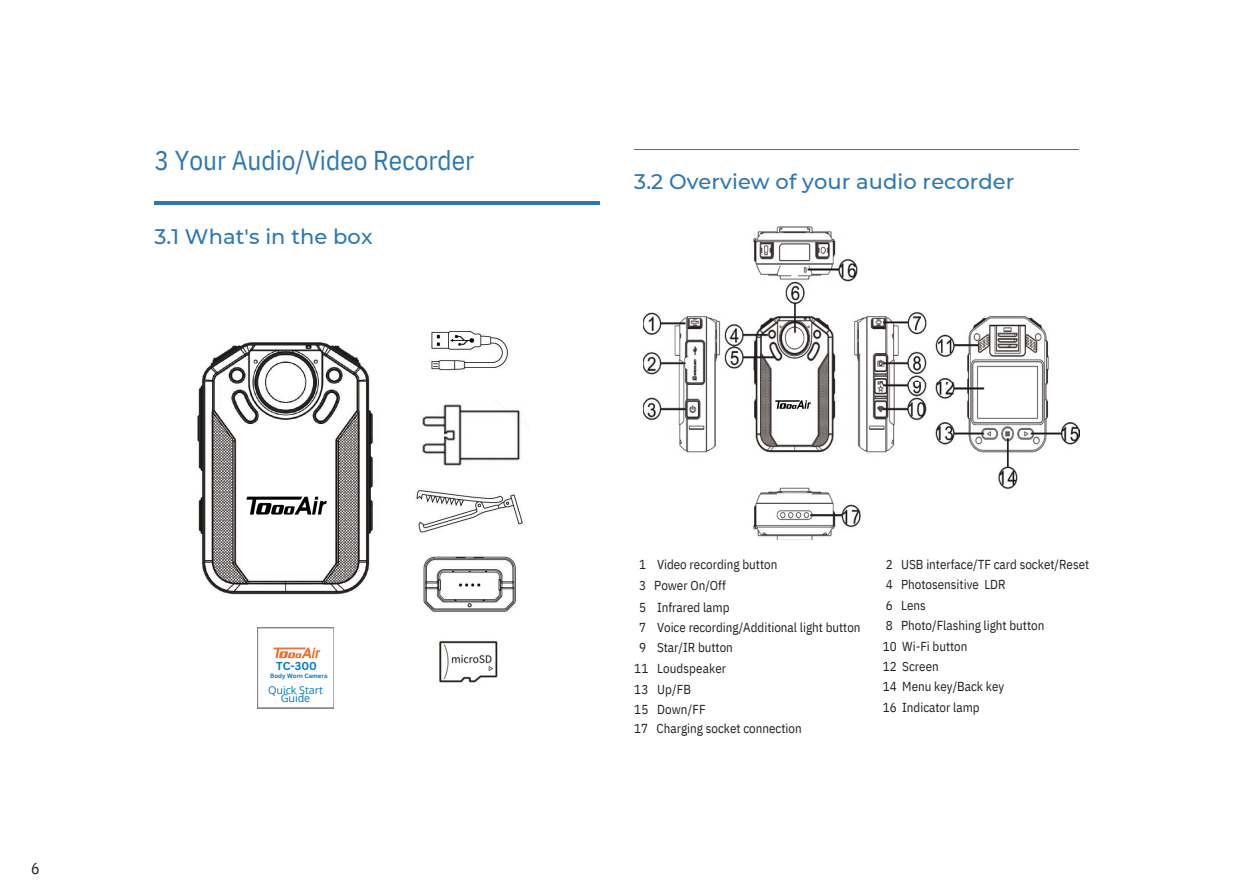
<style>
.page{position:relative;width:1233px;height:894px;background:#fff}
.page>*{position:absolute;margin:0;border:0;box-sizing:border-box;transform-origin:0 0}
.t1{font:27.15px "IBM Plex Sans Cond";color:#2c77b4}
.t2{font:500 21px "Montserrat";letter-spacing:.005em;color:#2c77b4}
.t3{font:15.75px "IBM Plex Sans Cond";color:#231f20}
.t4{font:12.9px/20.4px "IBM Plex Sans Cond";color:#231f20}
.t5{font:700 11.1px "Canva Sans";color:#0078c2}
.t6{font:10.8px/8.1px "Open Sans";letter-spacing:-.005em;color:#0078c2;text-align:center}
.t7{font:700 6.15px "Canva Sans";color:#0078c2}
</style>
<div class="page">
<hr style="left:154px;top:201px;width:445px;height:3px;background:#2c77b4">
<img style="left:197px;top:331px;width:326px;height:281px">
<hr style="left:634px;top:149px;width:445px;height:1px;background:#2c77b4">
<img style="left:643px;top:226px;width:436px;height:313px">
<svg style="left:241px;top:489px;width:86px;height:32px"></svg>
<svg style="left:774px;top:389px;width:40px;height:33px"></svg>
<img style="left:246px;top:496px;width:80px;height:18px">
<img style="left:776px;top:400px;width:35px;height:8px">
<img style="left:418px;top:400px;width:105px;height:66px">
<img style="left:439px;top:640px;width:59px;height:43px">
<div style="left:412px;top:429px;width:32px;height:12px;background:#fff"></div>
<svg style="left:257px;top:627px;width:77px;height:81px"></svg>
<h2 class="t1" style="left:154px;top:142px;width:321px">3 Your Audio/Video Recorder</h2>
<p class="t2" style="left:154px;top:223px;width:220px">3.1 What's in the box</p>
<h1 class="t3" style="left:31px;top:857px;width:10px">6</h1>
<p class="t5" style="left:276px;top:658px;width:42px">TC-300</p>
<p class="t7" style="left:270px;top:671px;width:59px">Body Worn Camera</p>
<p class="t6" style="left:268px;top:685px;width:56px">Quick Start<br>Guide</p>
<p class="t2" style="left:634px;top:169px;width:382px">3.2 Overview of your audio recorder</p>
<p class="t4" style="left:639px;top:554px;width:140px">1 Video recording button</p>
<p class="t4" style="left:886px;top:554px;width:205px">2 USB interface/TF card socket/Reset<br>4 Photosensitive LDR<br>6 Lens</p>
<p class="t4" style="left:886px;top:615px;width:160px">8 Photo/Flashing light button</p>
<p class="t4" style="left:639px;top:575px;width:88px">3 Power On/Off</p>
<h4 class="t4" style="left:639px;top:596px;width:223px">5 Infrared lamp<br>7 Voice recording/Additional light button<br>9</h4>
<p class="t4" style="left:657px;top:637px;width:77px">Star/IR button</p>
<h5 class="t4" style="left:883px;top:635px;width:123px">10 Wi-Fi button<br>12 Screen<br>14 Menu key/Back key</h5>
<p class="t4" style="left:883px;top:696px;width:98px">16 Indicator lamp</p>
<h2 class="t4" style="left:634px;top:658px;width:94px">11 Loudspeaker<br>13 Up/FB<br>15 Down/FF</h2>
<h2 class="t4" style="left:634px;top:717px;width:16px">17</h2>
<p class="t4" style="left:657px;top:717px;width:147px">Charging socket connection</p>
</div>
